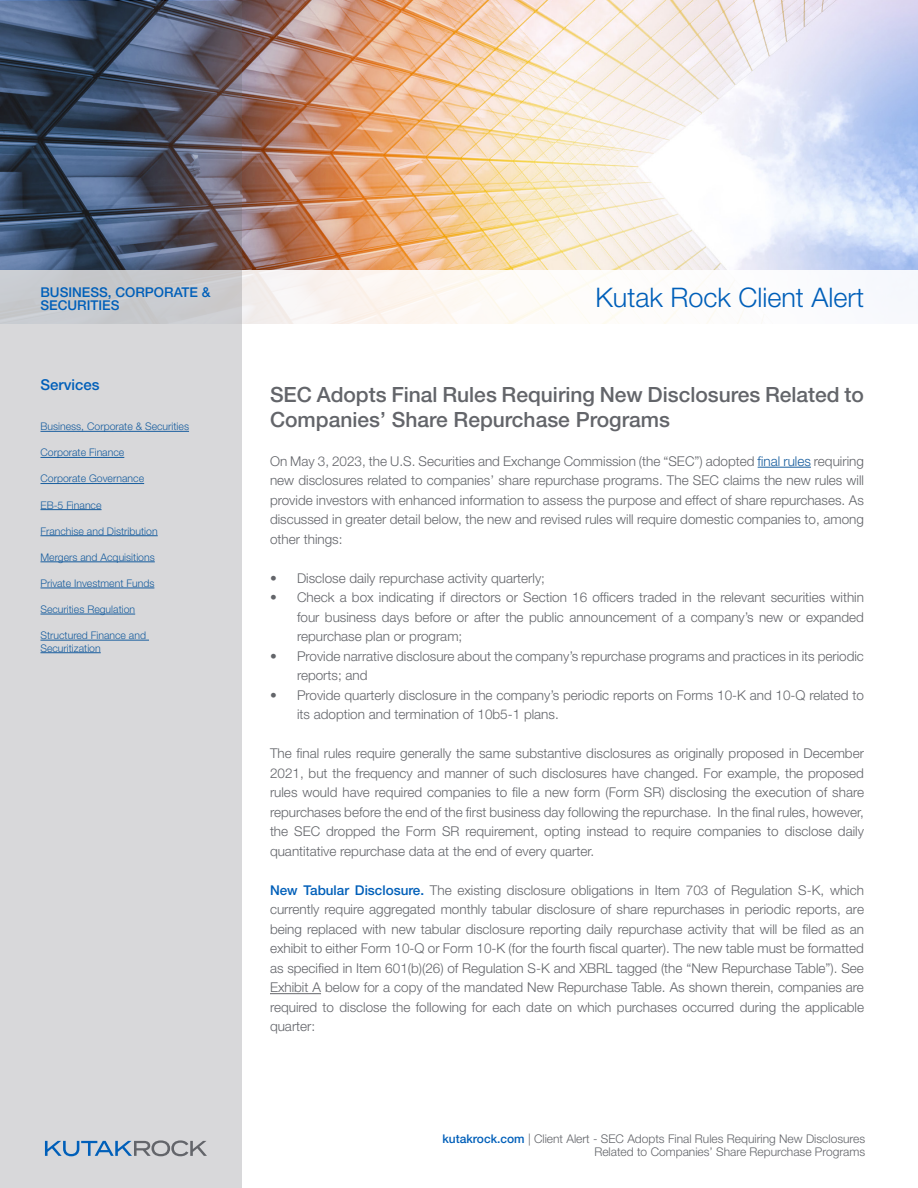
<style>
.page{position:relative;width:918px;height:1188px;background:#fff}
.page>*{position:absolute;margin:0;border:0;box-sizing:border-box;transform-origin:0 0}
.t1{font:300 27px "Helvetica Neue LT Std";color:#005fb9}
.t2{font:500 21px/25.2px "Helvetica Neue LT Std";color:#63656a}
.t3{font:500 15px "Helvetica Neue LT Std";color:#005fb9}
.t4{font:300 13.5px/19.5px "Helvetica Neue LT Std";color:#63656a;text-align:justify}
.t5{font:500 13.5px/13.5px "Helvetica Neue LT Std";color:#005fb9}
.t6{font:300 12px/13.5px "Helvetica Neue LT Std";color:#63656a;text-align:right}
.t7{font:300 10.5px/12.6px "Helvetica Neue LT Std";color:#175d9e}
.s1{color:#175d9e}
.s2{font-weight:500;color:#005fb9}
</style>
<div class="page">
<img style="left:0;top:0;width:918px;height:270px">
<svg style="left:0;top:2px;width:241px;height:1186px;background:#b5b8be"></svg>
<svg style="left:45px;top:1140px;width:162px;height:16px;background:#9eafc1"></svg>
<hr style="left:758px;top:467px;width:53px;height:1px;background:#175d9e">
<hr style="left:270px;top:993px;width:51px;height:1px;background:#63656a">
<hr style="left:40px;top:431px;width:149px;height:1px;background:#175d9e">
<hr style="left:40px;top:457px;width:84px;height:1px;background:#175d9e">
<hr style="left:40px;top:483px;width:104px;height:1px;background:#175d9e">
<hr style="left:40px;top:509px;width:62px;height:1px;background:#175d9e">
<hr style="left:40px;top:535px;width:118px;height:1px;background:#175d9e">
<hr style="left:40px;top:562px;width:115px;height:1px;background:#175d9e">
<hr style="left:40px;top:588px;width:114px;height:1px;background:#175d9e">
<hr style="left:40px;top:614px;width:95px;height:1px;background:#175d9e">
<hr style="left:40px;top:640px;width:109px;height:1px;background:#175d9e">
<hr style="left:40px;top:652px;width:61px;height:1px;background:#175d9e">
<p class="t5" style="left:40px;top:285px;width:172px">BUSINESS, CORPORATE &amp;<br>SECURITIES</p>
<p class="t3" style="left:40px;top:376px;width:61px">Services</p>
<p class="t7" style="left:40px;top:420px;width:150px">Business, Corporate &amp; Securities</p>
<p class="t7" style="left:40px;top:446px;width:85px">Corporate Finance</p>
<p class="t7" style="left:40px;top:472px;width:105px">Corporate Governance</p>
<p class="t7" style="left:40px;top:498px;width:63px">EB-5 Finance</p>
<p class="t7" style="left:40px;top:524px;width:119px">Franchise and Distribution</p>
<p class="t7" style="left:40px;top:551px;width:116px">Mergers and Acquisitions</p>
<p class="t7" style="left:40px;top:577px;width:115px">Private Investment Funds</p>
<p class="t7" style="left:40px;top:603px;width:96px">Securities Regulation</p>
<p class="t7" style="left:40px;top:629px;width:107px">Structured Finance and<br>Securitization</p>
<p class="t1" style="left:595px;top:281px;width:270px">Kutak Rock Client Alert</p>
<p class="t2" style="left:270px;top:381px;width:595px">SEC Adopts Final Rules Requiring New Disclosures Related to<br>Companies’ Share Repurchase Programs</p>
<p class="t4" style="left:270px;top:451px;width:596px">On May 3, 2023, the U.S. Securities and Exchange Commission (the “SEC”) adopted <span class="s1">final rules</span> requiring new disclosures related to companies’ share repurchase programs. The SEC claims the new rules will provide investors with enhanced information to assess the purpose and effect of share repurchases. As discussed in greater detail below, the new and revised rules will require domestic companies to, among other things:</p>
<p class="t4" style="left:270px;top:568px;width:277px">• Disclose daily repurchase activity quarterly;</p>
<p class="t4" style="left:297px;top:588px;width:569px;text-indent:-27px">• Check a box indicating if directors or Section 16 officers traded in the relevant securities within four business days before or after the public announcement of a company’s new or expanded repurchase plan or program;</p>
<p class="t4" style="left:297px;top:646px;width:569px;text-indent:-27px">• Provide narrative disclosure about the company’s repurchase programs and practices in its periodic reports; and</p>
<p class="t4" style="left:297px;top:685px;width:569px;text-indent:-27px">• Provide quarterly disclosure in the company’s periodic reports on Forms 10-K and 10-Q related to its adoption and termination of 10b5-1 plans.</p>
<p class="t4" style="left:270px;top:744px;width:596px">The final rules require generally the same substantive disclosures as originally proposed in December 2021, but the frequency and manner of such disclosures have changed. For example, the proposed rules would have required companies to file a new form (Form SR) disclosing the execution of share repurchases before the end of the first business day following the repurchase. In the final rules, however, the SEC dropped the Form SR requirement, opting instead to require companies to disclose daily quantitative repurchase data at the end of every quarter.</p>
<p class="t4" style="left:270px;top:880px;width:596px"><span class="s2">New Tabular Disclosure.</span> The existing disclosure obligations in Item 703 of Regulation S-K, which currently require aggregated monthly tabular disclosure of share repurchases in periodic reports, are being replaced with new tabular disclosure reporting daily repurchase activity that will be filed as an exhibit to either Form 10-Q or Form 10-K (for the fourth fiscal quarter). The new table must be formatted as specified in Item 601(b)(26) of Regulation S-K and XBRL tagged (the “New Repurchase Table”). See Exhibit A below for a copy of the mandated New Repurchase Table. As shown therein, companies are required to disclose the following for each date on which purchases occurred during the applicable quarter:</p>
<p class="t6" style="left:442px;top:1131px;width:424px"><span class="s2">kutakrock.com</span> | Client Alert - SEC Adopts Final Rules Requiring New Disclosures<br>Related to Companies’ Share Repurchase Programs</p>
</div>
